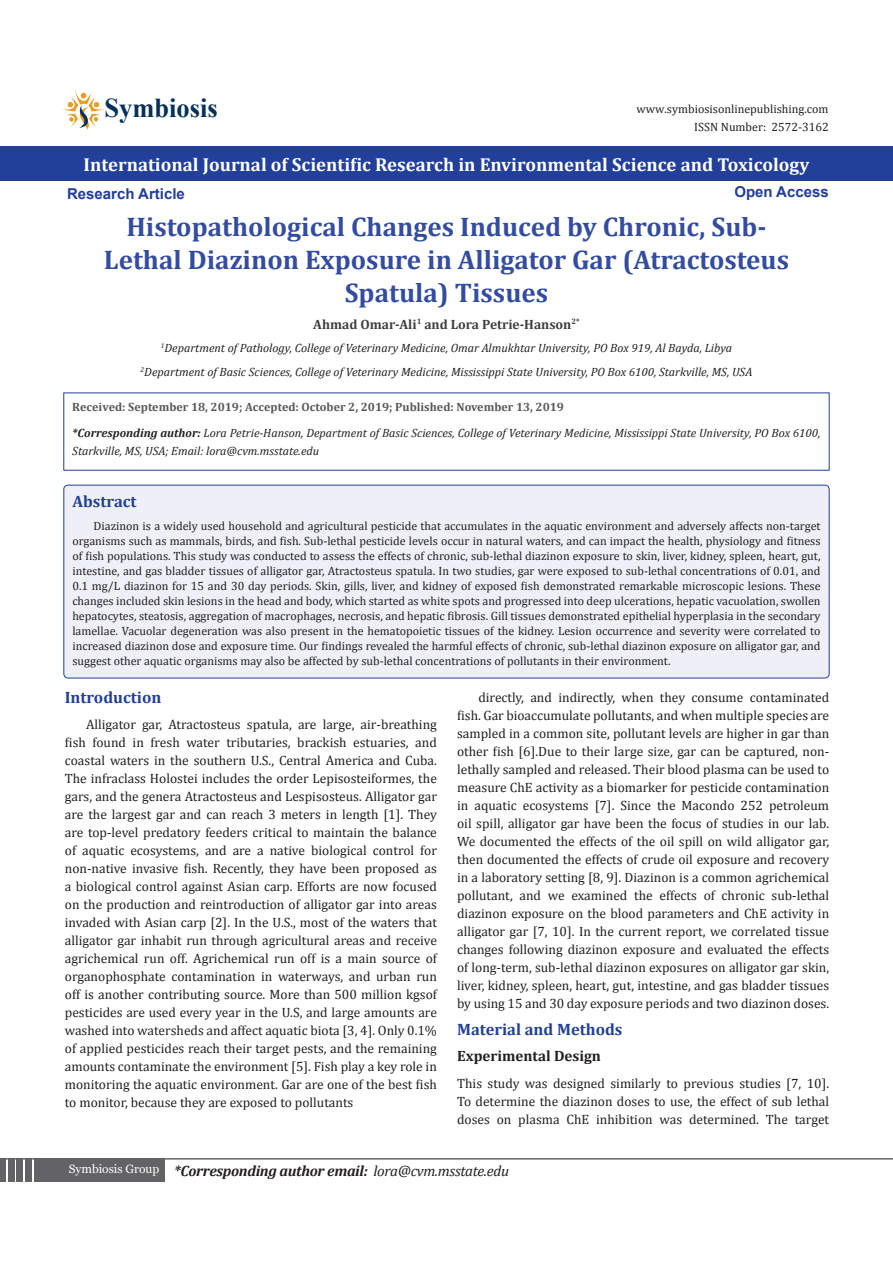
<style>
.page{position:relative;width:893px;height:1263px;background:#fff}
.page>*{position:absolute;margin:0;border:0;box-sizing:border-box;transform-origin:0 0}
.t1{font:700 27.3px "Times New Roman";color:#05305b}
.t2{font:700 27px/33px "Cambria";color:#334ca0;text-align:center}
.Default{font:700 18.75px "Cambria";color:#fff}
.Sideheadings{font:700 16.5px "Cambria";color:#223f99}
.t3{font:italic 700 15px "Cambria";letter-spacing:-.02em;color:#231f20}
.Default-2{font:700 15px "Arial";color:#223f99}
.t4{font:700 15px "Cambria";color:#231f20}
.t5{font:13.5px/18px "Cambria";color:#231f20;text-align:justify}
.t6{font:700 13.5px "Cambria";color:#3e3e3f}
.t7{font:12px/15px "Cambria";color:#231f20;text-align:justify}
.Pa8{font:italic 12px/18px "Cambria";color:#231f20}
.Pa8-2{font:700 12px "Cambria";color:#57585a}
.Pa0{font:12px "Cambria";color:#221e1f}
.s1{font-weight:700}
.s2{font-weight:400}
</style>
<div class="page">
<hr style="left:0;top:1158px;width:893px;height:1px;background:#636366">
<div style="left:34px;top:1159px;width:130px;height:23px;background:#636366"></div>
<div style="left:25px;top:1159px;width:7px;height:23px;background:#636366"></div>
<div style="left:17px;top:1159px;width:6px;height:23px;background:#636366"></div>
<div style="left:8px;top:1159px;width:6px;height:23px;background:#636366"></div>
<div style="left:0;top:1159px;width:6px;height:23px;background:#636366"></div>
<svg style="left:62px;top:91px;width:42px;height:38px"></svg>
<div style="left:64px;top:485px;width:765px;height:193px;background:#eff0f7;border-radius:4px"></div>
<div style="left:64px;top:485px;width:765px;height:193px;border:1px solid #223f99;border-radius:4px"></div>
<svg style="left:64px;top:393px;width:765px;height:77px"></svg>
<div style="left:0;top:146px;width:893px;height:35px;background:#223f99"></div>
<p class="t1" style="left:105px;top:89px;width:115px">Symbiosis</p>
<p class="Pa0" style="left:637px;top:102px;width:193px">www.symbiosisonlinepublishing.com</p>
<p class="Pa0" style="left:694px;top:120px;width:136px">ISSN Number: 2572-3162</p>
<p class="Default" style="left:84px;top:151px;width:727px">International Journal of Scientific Research in Environmental Science and Toxicology</p>
<p class="Default-2" style="left:67px;top:184px;width:119px">Research Article</p>
<p class="Default-2" style="left:734px;top:181px;width:96px">Open Access</p>
<p class="t2" style="left:104px;top:210px;width:687px">Histopathological Changes Induced by Chronic, Sub-<br>Lethal Diazinon Exposure in Alligator Gar (Atractosteus<br>Spatula) Tissues</p>
<p class="t6" style="left:313px;top:315px;width:268px">Ahmad Omar-Ali<sup>1</sup> and Lora Petrie-Hanson<sup>2*</sup></p>
<p class="Pa8" style="left:161px;top:339px;width:573px"><sup>1</sup>Department of Pathology, College of Veterinary Medicine, Omar Almukhtar University, PO Box 919, Al Bayda, Libya</p>
<p class="Pa8" style="left:141px;top:362px;width:613px"><sup>2</sup>Department of Basic Sciences, College of Veterinary Medicine, Mississippi State University, PO Box 6100, Starkville, MS, USA</p>
<p class="Pa8-2" style="left:72px;top:398px;width:493px">Received: September 18, 2019; Accepted: October 2, 2019; Published: November 13, 2019</p>
<p class="Pa8" style="left:72px;top:424px;width:750px"><span class="s1">*Corresponding author:</span> Lora Petrie-Hanson, Department of Basic Sciences, College of Veterinary Medicine, Mississippi State University, PO Box 6100,<br>Starkville, MS, USA; Email: lora@cvm.msstate.edu</p>
<p class="Sideheadings" style="left:72px;top:489px;width:66px">Abstract</p>
<p class="t7" style="left:72px;top:518px;width:750px;text-indent:21px">Diazinon is a widely used household and agricultural pesticide that accumulates in the aquatic environment and adversely affects non-target organisms such as mammals, birds, and fish. Sub-lethal pesticide levels occur in natural waters, and can impact the health, physiology and fitness of fish populations. This study was conducted to assess the effects of chronic, sub-lethal diazinon exposure to skin, liver, kidney, spleen, heart, gut, intestine, and gas bladder tissues of alligator gar, Atractosteus spatula. In two studies, gar were exposed to sub-lethal concentrations of 0.01, and 0.1 mg/L diazinon for 15 and 30 day periods. Skin, gills, liver, and kidney of exposed fish demonstrated remarkable microscopic lesions. These changes included skin lesions in the head and body, which started as white spots and progressed into deep ulcerations, hepatic vacuolation, swollen hepatocytes, steatosis, aggregation of macrophages, necrosis, and hepatic fibrosis. Gill tissues demonstrated epithelial hyperplasia in the secondary lamellae. Vacuolar degeneration was also present in the hematopoietic tissues of the kidney. Lesion occurrence and severity were correlated to increased diazinon dose and exposure time. Our findings revealed the harmful effects of chronic, sub-lethal diazinon exposure on alligator gar, and suggest other aquatic organisms may also be affected by sub-lethal concentrations of pollutants in their environment.</p>
<p class="Sideheadings" style="left:65px;top:686px;width:98px">Introduction</p>
<p class="t5" style="left:65px;top:716px;width:374px;text-indent:21px">Alligator gar, Atractosteus spatula, are large, air-breathing fish found in fresh water tributaries, brackish estuaries, and coastal waters in the southern U.S., Central America and Cuba.<br>The infraclass Holostei includes the order Lepisosteiformes, the gars, and the genera Atractosteus and Lespisosteus. Alligator gar are the largest gar and can reach 3 meters in length [1]. They are top-level predatory feeders critical to maintain the balance of aquatic ecosystems, and are a native biological control for non-native invasive fish. Recently, they have been proposed as a biological control against Asian carp. Efforts are now focused on the production and reintroduction of alligator gar into areas invaded with Asian carp [2]. In the U.S., most of the waters that alligator gar inhabit run through agricultural areas and receive agrichemical run off. Agrichemical run off is a main source of organophosphate contamination in waterways, and urban run off is another contributing source. More than 500 million kgsof pesticides are used every year in the U.S, and large amounts are washed into watersheds and affect aquatic biota [3, 4]. Only 0.1% of applied pesticides reach their target pests, and the remaining amounts contaminate the environment [5]. Fish play a key role in monitoring the aquatic environment. Gar are one of the best fish to monitor, because they are exposed to pollutants</p>
<p class="t5" style="left:457px;top:688px;width:374px;text-indent:21px">directly, and indirectly, when they consume contaminated fish. Gar bioaccumulate pollutants, and when multiple species are sampled in a common site, pollutant levels are higher in gar than other fish [6].Due to their large size, gar can be captured, non&shy;lethally sampled and released. Their blood plasma can be used to measure ChE activity as a biomarker for pesticide contamination in aquatic ecosystems [7]. Since the Macondo 252 petroleum oil spill, alligator gar have been the focus of studies in our lab.<br>We documented the effects of the oil spill on wild alligator gar, then documented the effects of crude oil exposure and recovery in a laboratory setting [8, 9]. Diazinon is a common agrichemical pollutant, and we examined the effects of chronic sub-lethal diazinon exposure on the blood parameters and ChE activity in alligator gar [7, 10]. In the current report, we correlated tissue changes following diazinon exposure and evaluated the effects of long-term, sub-lethal diazinon exposures on alligator gar skin, liver, kidney, spleen, heart, gut, intestine, and gas bladder tissues by using 15 and 30 day exposure periods and two diazinon doses.</p>
<p class="Sideheadings" style="left:457px;top:1017px;width:167px">Material and Methods</p>
<p class="t4" style="left:457px;top:1045px;width:145px">Experimental Design</p>
<p class="t5" style="left:457px;top:1074px;width:374px">This study was designed similarly to previous studies [7, 10].<br>To determine the diazinon doses to use, the effect of sub lethal doses on plasma ChE inhibition was determined. The target</p>
<p class="t3" style="left:69px;top:1160px;width:442px"><sup>Symbiosis</sup> <sup>Group</sup> *Corresponding author email: <span class="s2">lora@cvm.msstate.edu</span></p>
</div>
